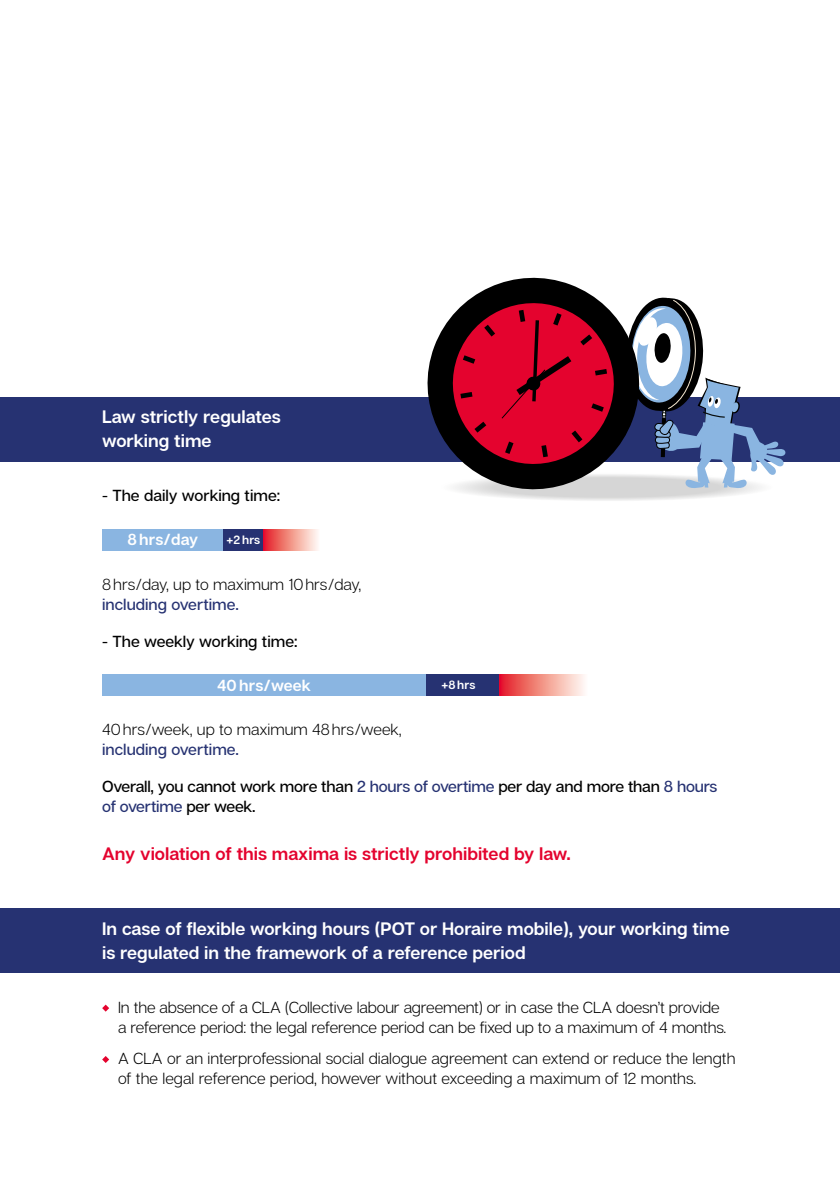
<style>
.page{position:relative;width:840px;height:1191px;background:#fff}
.page>*{position:absolute;margin:0;border:0;box-sizing:border-box;transform-origin:0 0}
.t1{font:600 18px/24px "Articulat C Fv 2";color:#fff}
.t2{font:600 18px "Articulat C Fv 2";color:#e4032e}
.t3{font:300 16px/20px "Articulat C Fv 2";letter-spacing:-.01em;color:#000}
.t4{font:500 16px/20px "Articulat C Fv 2";letter-spacing:-.015em;color:#000}
.t5{font:500 16px "Articulat C Fv 2";color:#263272}
.t6{font:600 16px "Articulat C Fv 2";letter-spacing:.01em;color:#fff}
.t7{font:600 12px "Articulat C Fv 2";letter-spacing:.01em;color:#fff}
.s1{color:#263272}
</style>
<div class="page">
<div style="left:0;top:397px;width:839px;height:64px;background:#263272"></div>
<div style="left:0;top:908px;width:839px;height:65px;background:#263272"></div>
<svg style="left:413px;top:277px;width:175px;height:185px"></svg>
<svg style="left:441px;top:293px;width:346px;height:208px"></svg>
<svg style="left:102px;top:1004px;width:7px;height:7px"></svg>
<svg style="left:102px;top:1056px;width:7px;height:7px"></svg>
<div style="left:102px;top:529px;width:121px;height:21px;background:#8ab5e1"></div>
<div style="left:223px;top:529px;width:40px;height:21px;background:#263272"></div>
<svg style="left:263px;top:529px;width:55px;height:21px"></svg>
<div style="left:102px;top:674px;width:324px;height:21px;background:#8ab5e1"></div>
<div style="left:426px;top:674px;width:73px;height:21px;background:#263272"></div>
<div style="left:499px;top:674px;width:88px;height:21px;background:linear-gradient(to right,#e41d21,#fffff3)"></div>
<p class="t1" style="left:102px;top:406px;width:180px">Law strictly regulates working time</p>
<p class="t4" style="left:102px;top:486px;width:179px">- The daily working time:</p>
<p class="t6" style="left:127px;top:530px;width:72px">8hrs/day</p>
<p class="t7" style="left:226px;top:532px;width:35px">+2hrs</p>
<p class="t3" style="left:102px;top:574px;width:260px">8hrs/day, up to maximum 10hrs/day,</p>
<p class="t5" style="left:102px;top:594px;width:138px">including overtime.</p>
<p class="t4" style="left:102px;top:631px;width:197px">- The weekly working time:</p>
<p class="t6" style="left:217px;top:675px;width:95px">40hrs/week</p>
<p class="t7" style="left:441px;top:677px;width:35px">+8hrs</p>
<p class="t3" style="left:102px;top:719px;width:301px">40hrs/week, up to maximum 48hrs/week,</p>
<p class="t5" style="left:102px;top:739px;width:138px">including overtime.</p>
<p class="t4" style="left:102px;top:776px;width:616px">Overall, you cannot work more than <span class="s1">2 hours of overtime</span> per day and more than <span class="s1">8 hours of overtime</span> per week.</p>
<p class="t2" style="left:102px;top:843px;width:470px">Any violation of this maxima is strictly prohibited by law.</p>
<p class="t1" style="left:102px;top:917px;width:628px">In case of flexible working hours (POT or Horaire mobile), your working time is regulated in the framework of a reference period</p>
<p class="t3" style="left:118px;top:997px;width:609px">In the absence of a CLA (Collective labour agreement) or in case the CLA doesn’t provide a reference period: the legal reference period can be fixed up to a maximum of 4 months.</p>
<p class="t3" style="left:118px;top:1049px;width:618px">A CLA or an interprofessional social dialogue agreement can extend or reduce the length of the legal reference period, however without exceeding a maximum of 12 months.</p>
</div>
